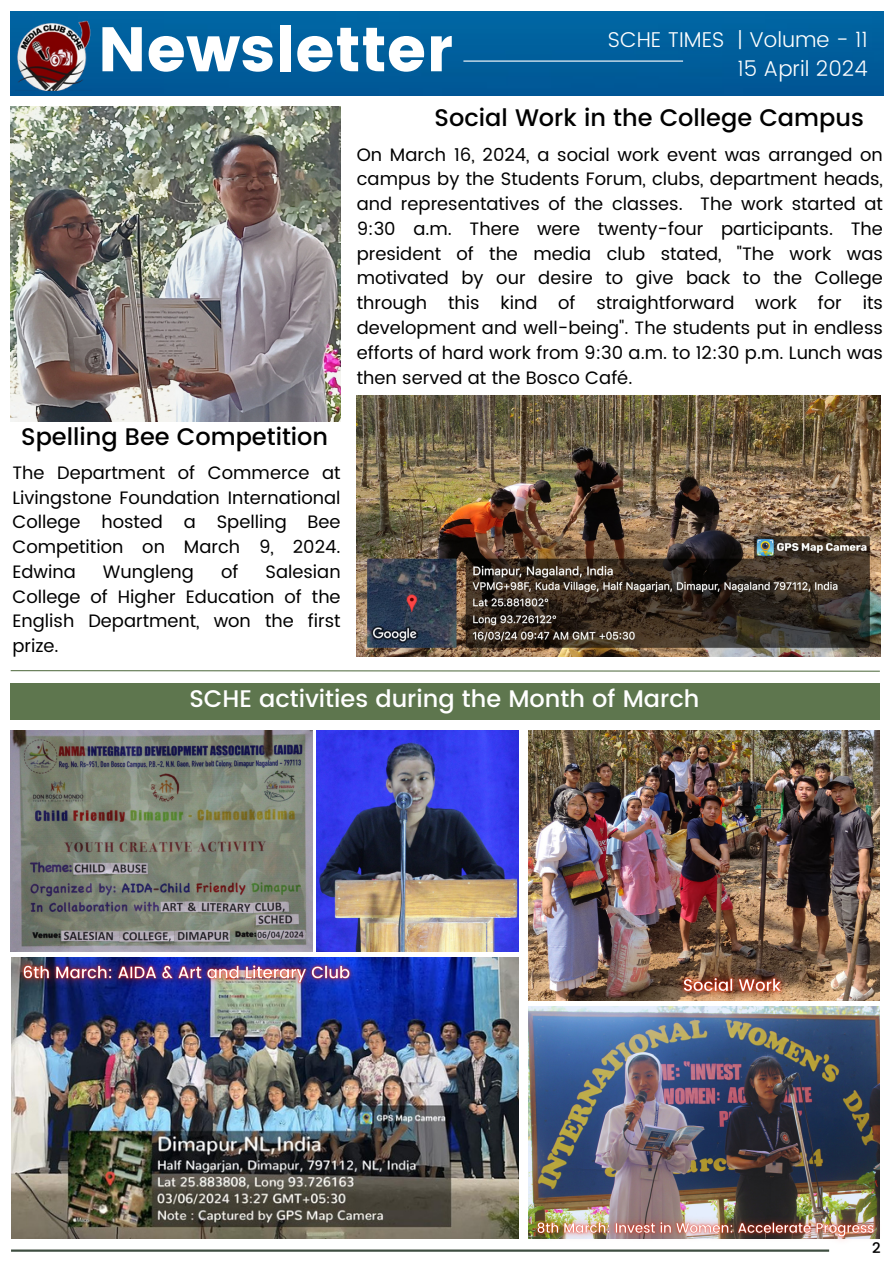
<style>
.page{position:relative;width:894px;height:1264px;background:#fff}
.page>*{position:absolute;margin:0;border:0;box-sizing:border-box;transform-origin:0 0}
.t1{font:62.55px "Poppins";color:#fff}
.t2{font:500 24px "Poppins";color:#000}
.t3{font:500 24px "Poppins";color:#fff}
.t4{font:300 21.45px/29.2px "Poppins";color:#fff;text-align:right}
.t5{font:18px/24.8px "Poppins";color:#000;text-align:justify}
.t6{font:500 14.85px "Poppins";color:#000}
</style>
<div class="page">
<div style="left:11px;top:12px;width:872px;height:83px;background:#005e9c"></div>
<hr style="left:463px;top:60px;width:219px;height:2px;background:#fff">
<hr style="left:11px;top:1249px;width:817px;height:2px;background:#3e4e40">
<div style="left:11px;top:683px;width:868px;height:36px;background:#5e764e"></div>
<img style="left:528px;top:730px;width:351px;height:270px">
<img style="left:356px;top:395px;width:524px;height:261px">
<img style="left:11px;top:957px;width:507px;height:281px">
<img style="left:11px;top:730px;width:301px;height:207px">
<img style="left:16px;top:21px;width:75px;height:69px">
<img style="left:11px;top:106px;width:329px;height:315px">
<svg style="left:10px;top:670px;width:870px;height:2px;background:#a3b19a"></svg>
<img style="left:316px;top:730px;width:202px;height:221px">
<img style="left:528px;top:1007px;width:351px;height:193px">
<img style="left:660px;top:950px;width:145px;height:72px">
<img style="left:517px;top:1200px;width:363px;height:52px">
<img style="left:10px;top:937px;width:364px;height:72px">
<h1 class="t1" style="left:98px;top:13px;width:356px">Newsletter</h1>
<p class="t4" style="left:607px;top:25px;width:261px">SCHE TIMES | Volume - 11<br>15 April 2024</p>
<p class="t2" style="left:434px;top:104px;width:430px">Social Work in the College Campus</p>
<p class="t2" style="left:21px;top:422px;width:308px">Spelling Bee Competition</p>
<p class="t5" style="left:12px;top:460px;width:329px">The Department of Commerce at Livingstone Foundation International College hosted a Spelling Bee Competition on March 9, 2024.<br>Edwina</p>
<p class="t5" style="left:103px;top:559px;width:93px">Wungleng</p>
<p class="t5" style="left:221px;top:559px;width:19px">of</p>
<p class="t5" style="left:12px;top:559px;width:329px;text-indent:253px">Salesian College of Higher Education of the English Department, won the first prize.</p>
<h2 class="t5" style="left:356px;top:142px;width:527px">On March 16, 2024, a social work event was arranged on campus by the Students Forum, clubs, department heads, and representatives of the classes. The work started at 9:30 a.m. There were twenty-four participants. The president of the media club stated, "The work was motivated by our desire to give back to the College through this kind of straightforward work for its development and well-being". The students put in endless efforts of hard work from 9:30 a.m. to 12:30 p.m. Lunch was then served at the Bosco Café.</h2>
<p class="t3" style="left:189px;top:685px;width:511px">SCHE activities during the Month of March</p>
<p class="t6" style="left:871px;top:1239px;width:10px">2</p>
</div>
